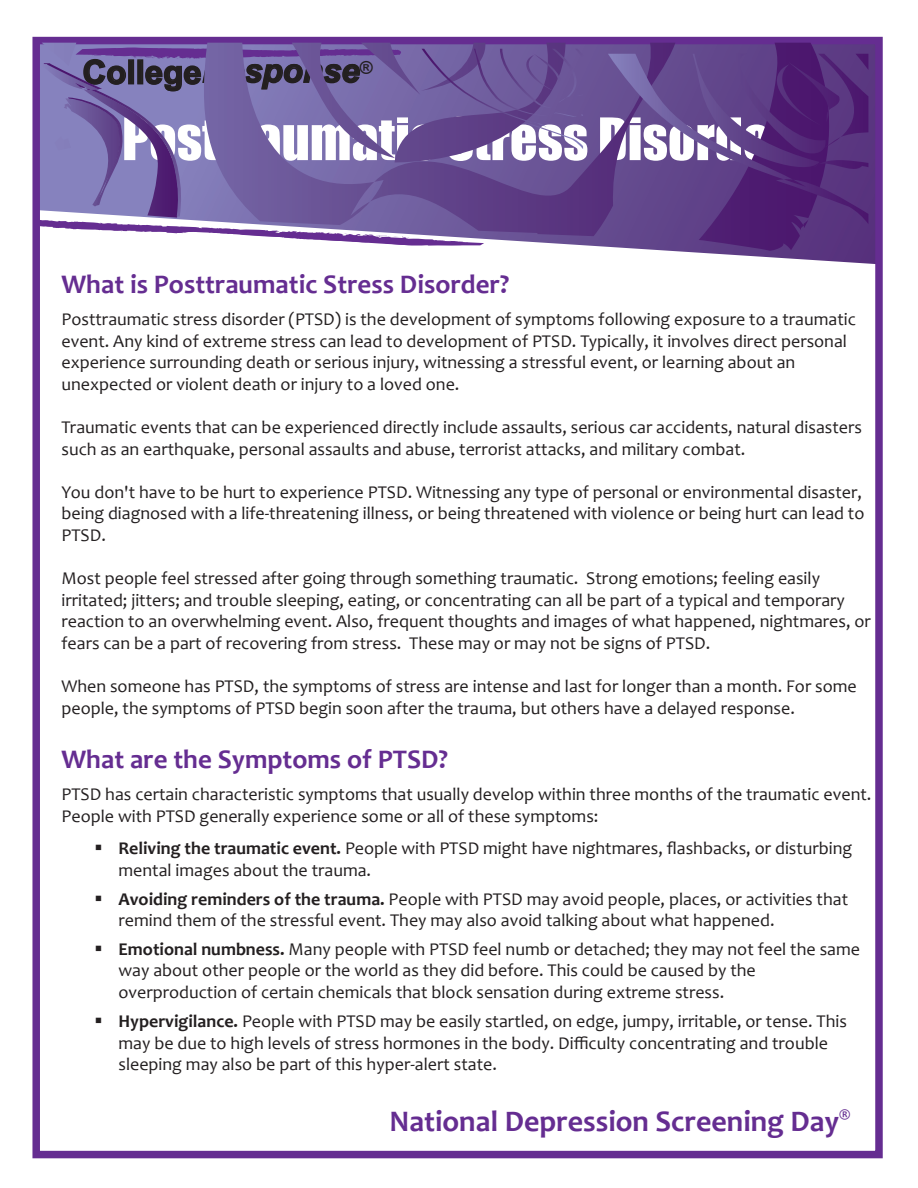
<style>
.page{position:relative;width:918px;height:1188px;background:#fff}
.page>*{position:absolute;margin:0;border:0;box-sizing:border-box;transform-origin:0 0}
.t1{font:54px "Impact";color:#fff}
.t2{font:italic 700 33px "Arial";color:#231f20}
.t3{font:700 30px "Candara";color:#652d91}
.t4{font:700 27px "Candara";color:#652d91}
.t5{font:18px/21.6px "Candara";color:#231f20}
.s1{font-style:normal}
.s2{font-weight:700}
</style>
<div class="page">
<svg style="left:41px;top:46px;width:833px;height:218px"></svg>
<div style="left:32px;top:37px;width:851px;height:1121px;border:8px solid #652d91"></div>
<svg style="left:42px;top:43px;width:794px;height:209px"></svg>
<svg style="left:608px;top:54px;width:260px;height:170px;background:#5b3883"></svg>
<svg style="left:37px;top:47px;width:546px;height:199px;background:#7a68a6"></svg>
<p class="t2" style="left:82px;top:49px;width:292px"><span class="s1">College</span>Response<sup>®</sup></p>
<h1 class="t1" style="left:122px;top:97px;width:669px">Posttraumatic Stress Disorder</h1>
<h2 class="t4" style="left:62px;top:267px;width:449px">What is Posttraumatic Stress Disorder?</h2>
<p class="t5" style="left:62px;top:308px;width:796px">Posttraumatic stress disorder (PTSD) is the development of symptoms following exposure to a traumatic event. Any kind of extreme stress can lead to development of PTSD. Typically, it involves direct personal experience surrounding death or serious injury, witnessing a stressful event, or learning about an unexpected or violent death or injury to a loved one.</p>
<p class="t5" style="left:62px;top:416px;width:802px">Traumatic events that can be experienced directly include assaults, serious car accidents, natural disasters such as an earthquake, personal assaults and abuse, terrorist attacks, and military combat.</p>
<p class="t5" style="left:62px;top:481px;width:805px">You don't have to be hurt to experience PTSD. Witnessing any type of personal or environmental disaster, being diagnosed with a life-threatening illness, or being threatened with violence or being hurt can lead to<br>PTSD.</p>
<p class="t5" style="left:62px;top:567px;width:811px">Most people feel stressed after going through something traumatic. Strong emotions; feeling easily irritated; jitters; and trouble sleeping, eating, or concentrating can all be part of a typical and temporary reaction to an overwhelming event. Also, frequent thoughts and images of what happened, nightmares, or fears can be a part of recovering from stress. These may or may not be signs of PTSD.</p>
<p class="t5" style="left:62px;top:675px;width:797px">When someone has PTSD, the symptoms of stress are intense and last for longer than a month. For some people, the symptoms of PTSD begin soon after the trauma, but others have a delayed response.</p>
<h2 class="t4" style="left:62px;top:742px;width:388px">What are the Symptoms of PTSD?</h2>
<p class="t5" style="left:62px;top:783px;width:811px">PTSD has certain characteristic symptoms that usually develop within three months of the traumatic event.<br>People with PTSD generally experience some or all of these symptoms:</p>
<p class="t5" style="left:119px;top:837px;width:735px;text-indent:-24px">▪ <span class="s2">Reliving the traumatic event.</span> People with PTSD might have nightmares, flashbacks, or disturbing mental images about the trauma.</p>
<p class="t5" style="left:119px;top:888px;width:731px;text-indent:-24px">▪ <span class="s2">Avoiding reminders of the trauma.</span> People with PTSD may avoid people, places, or activities that remind them of the stressful event. They may also avoid talking about what happened.</p>
<p class="t5" style="left:119px;top:938px;width:743px;text-indent:-24px">▪ <span class="s2">Emotional numbness.</span> Many people with PTSD feel numb or detached; they may not feel the same way about other people or the world as they did before. This could be caused by the overproduction of certain chemicals that block sensation during extreme stress.</p>
<p class="t5" style="left:119px;top:1010px;width:730px;text-indent:-24px">▪ <span class="s2">Hypervigilance.</span> People with PTSD may be easily startled, on edge, jumpy, irritable, or tense. This may be due to high levels of stress hormones in the body. Difficulty concentrating and trouble sleeping may also be part of this hyper-alert state.</p>
<p class="t3" style="left:389px;top:1102px;width:463px">National Depression Screening Day<sup>®</sup></p>
</div>
